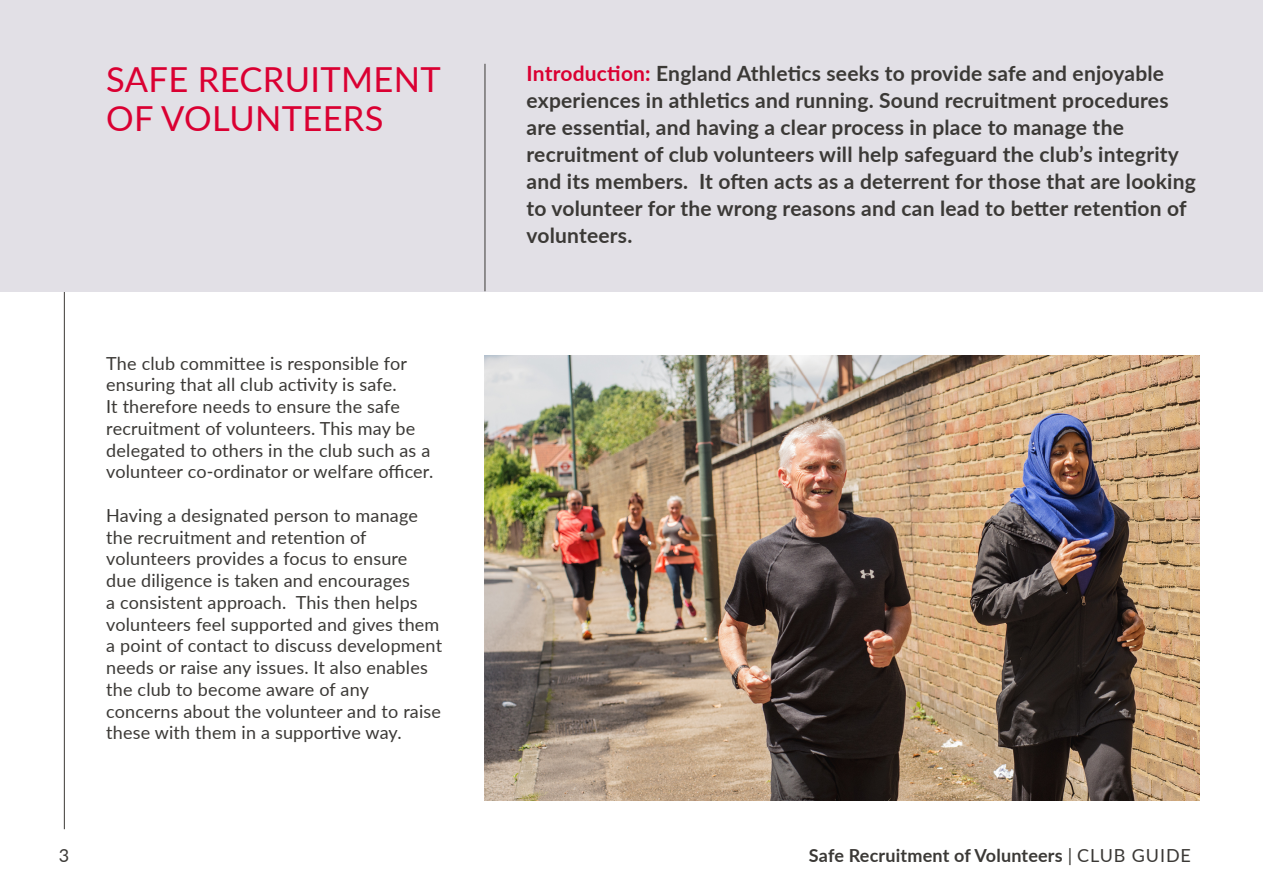
<style>
.page{position:relative;width:1263px;height:893px;background:#fff}
.page>*{position:absolute;margin:0;border:0;box-sizing:border-box;transform-origin:0 0}
.t1{font:34.5px/39px "Lato";letter-spacing:.01em;color:#da0032}
.t2{font:700 21px/27px "Lato";letter-spacing:.01em;color:#3b3936}
.t3{font:18px/21.8px "Lato";letter-spacing:.01em;color:#3b3936}
.t4{font:700 18px "Lato";letter-spacing:.01em;color:#3b3936}
.s1{color:#da0032}
.s2{font-weight:400}
</style>
<div class="page">
<hr style="left:64px;top:0;width:1px;height:829px;background:#3b3936">
<div style="left:0;top:0;width:1263px;height:291px;background:#e2e0e6"></div>
<hr style="left:485px;top:64px;width:1px;height:227px;background:#3b3936">
<img style="left:485px;top:355px;width:714px;height:446px">
<h1 class="t1" style="left:106px;top:58px;width:336px">SAFE RECRUITMENT<br>OF VOLUNTEERS</h1>
<p class="t3" style="left:106px;top:352px;width:328px">The club committee is responsible for ensuring that all club activity is safe.<br>It therefore needs to ensure the safe recruitment of volunteers. This may be delegated to others in the club such as a volunteer co-ordinator or welfare officer.</p>
<p class="t3" style="left:106px;top:504px;width:337px">Having a designated person to manage the recruitment and retention of volunteers provides a focus to ensure<br>due diligence is taken and encourages<br>a consistent approach. This then helps volunteers feel supported and gives them a point of contact to discuss development needs or raise any issues. It also enables the club to become aware of any concerns about the volunteer and to raise these with them in a supportive way.</p>
<h3 class="t2" style="left:526px;top:59px;width:671px"><span class="s1">Introduction:</span> England Athletics seeks to provide safe and enjoyable experiences in athletics and running. Sound recruitment procedures are essential, and having a clear process in place to manage the recruitment of club volunteers will help safeguard the club’s integrity and its members. It often acts as a deterrent for those that are looking to volunteer for the wrong reasons and can lead to better retention of volunteers.</h3>
<p class="t3" style="left:59px;top:844px;width:12px">3</p>
<p class="t4" style="left:809px;top:842px;width:383px">Safe Recruitment of Volunteers <span class="s2">| CLUB GUIDE</span></p>
</div>
